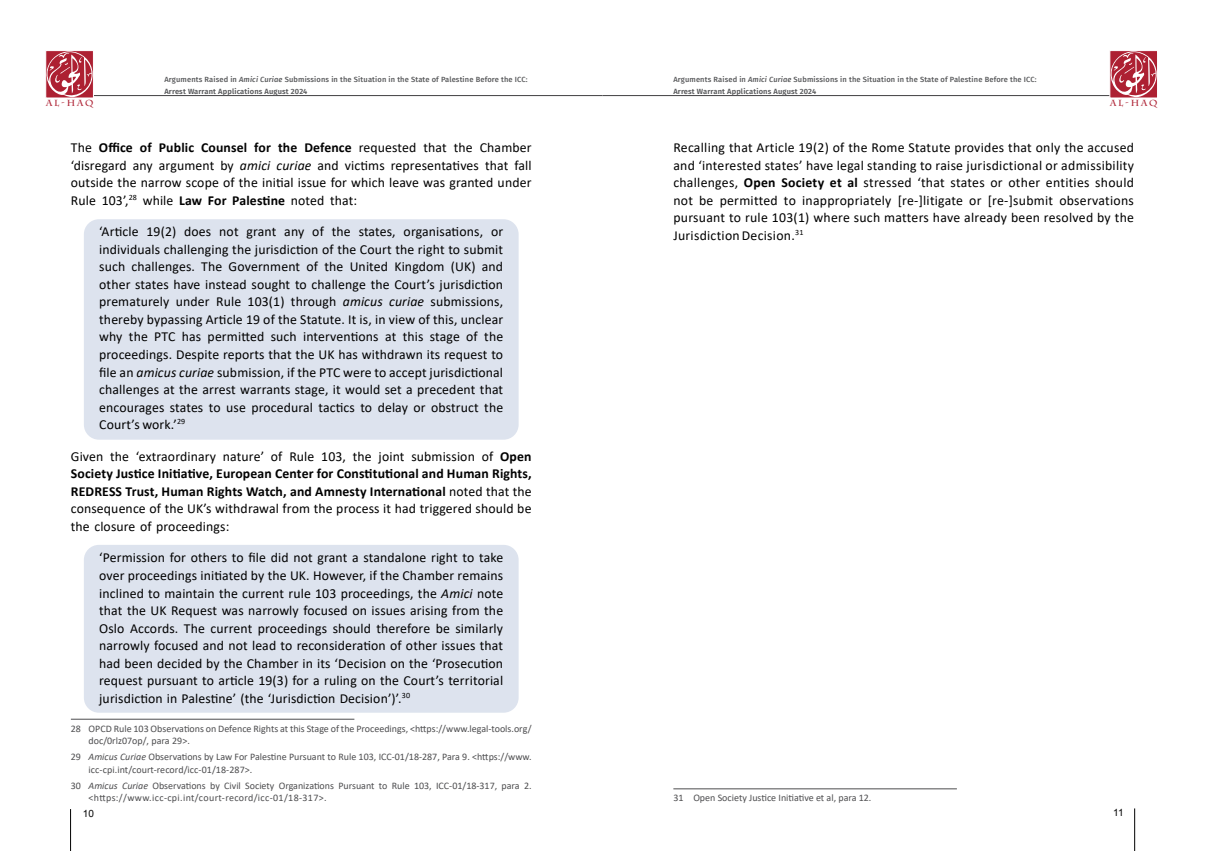
<style>
.page{position:relative;width:1205px;height:851px;background:#fff}
.page>*{position:absolute;margin:0;border:0;box-sizing:border-box;transform-origin:0 0}
.t1{font:13.75px/17.5px "Calibri";letter-spacing:.01em;color:#000;text-align:justify}
.t2{font:10px/12.5px "Calibri";color:#4d4d4f}
.t3{font:10px "Arial";color:#000}
.t4{font:700 8.75px "Charlemagne Std";letter-spacing:.2em;color:#ad2032}
.t5{font:500 7.5px/11.2px "Fira Sans";letter-spacing:.02em;color:#58595b}
.s1{font-style:italic}
.s2{font-weight:600}
.s3{font-weight:700}
</style>
<div class="page">
<hr style="left:602px;top:95px;width:517px;height:1px;background:#414042">
<hr style="left:85px;top:95px;width:517px;height:1px;background:#414042">
<div style="left:46px;top:50px;width:47px;height:48px;background:#fbf6f7"></div>
<svg style="left:46px;top:51px;width:47px;height:47px"></svg>
<div style="left:1110px;top:50px;width:47px;height:48px;background:#fbf6f7"></div>
<svg style="left:1109px;top:51px;width:48px;height:47px"></svg>
<hr style="left:1134px;top:808px;width:1px;height:42px;background:#000">
<hr style="left:70px;top:808px;width:1px;height:42px;background:#000">
<div style="left:84px;top:544px;width:435px;height:168px;background:#dde3ee;border-radius:15px"></div>
<div style="left:84px;top:219px;width:435px;height:220px;background:#dde3ee;border-radius:15px"></div>
<hr style="left:71px;top:718px;width:283px;height:1px;background:#4d4d4f">
<hr style="left:673px;top:788px;width:284px;height:1px;background:#4d4d4f">
<p class="t5" style="left:164px;top:74px;width:365px">Arguments Raised in <span class="s1">Amici Curiae</span> Submissions in the Situation in the State of Palestine Before the ICC:<br><span class="s2">Arrest Warrant Applications August 2024</span></p>
<p class="t5" style="left:673px;top:74px;width:365px">Arguments Raised in <span class="s1">Amici Curiae</span> Submissions in the Situation in the State of Palestine Before the ICC:<br><span class="s2">Arrest Warrant Applications August 2024</span></p>
<p class="t4" style="left:46px;top:98px;width:49px">AL-HAQ</p>
<p class="t4" style="left:1110px;top:98px;width:49px">AL-HAQ</p>
<p class="t1" style="left:71px;top:138px;width:462px">The <span class="s3">Office of Public Counsel for the Defence</span> requested that the Chamber ‘disregard any argument by <span class="s1">amici curiae</span> and victims representatives that fall outside the narrow scope of the initial issue for which leave was granted under Rule 103’,<sup>28</sup> while <span class="s3">Law For Palestine</span> noted that:</p>
<p class="t1" style="left:99px;top:223px;width:405px">‘Article 19(2) does not grant any of the states, organisations, or individuals challenging the jurisdiction of the Court the right to submit such challenges. The Government of the United Kingdom (UK) and other states have instead sought to challenge the Court’s jurisdiction prematurely under Rule 103(1) through <span class="s1">amicus curiae</span> submissions, thereby bypassing Article 19 of the Statute. It is, in view of this, unclear why the PTC has permitted such interventions at this stage of the proceedings. Despite reports that the UK has withdrawn its request to file an <span class="s1">amicus curiae</span> submission, if the PTC were to accept jurisdictional challenges at the arrest warrants stage, it would set a precedent that encourages states to use procedural tactics to delay or obstruct the Court’s work.’<sup>29</sup></p>
<p class="t1" style="left:71px;top:447px;width:462px">Given the ‘extraordinary nature’ of Rule 103, the joint submission of <span class="s3">Open Society Justice Initiative, European Center for Constitutional and Human Rights, REDRESS Trust, Human Rights Watch, and Amnesty International</span> noted that the consequence of the UK’s withdrawal from the process it had triggered should be the closure of proceedings:</p>
<p class="t1" style="left:99px;top:548px;width:405px">‘Permission for others to file did not grant a standalone right to take over proceedings initiated by the UK. However, if the Chamber remains inclined to maintain the current rule 103 proceedings, the <span class="s1">Amici</span> note that the UK Request was narrowly focused on issues arising from the Oslo Accords. The current proceedings should therefore be similarly narrowly focused and not lead to reconsideration of other issues that had been decided by the Chamber in its ‘Decision on the ‘Prosecution request pursuant to article 19(3) for a ruling on the Court’s territorial jurisdiction in Palestine’ (the ‘Jurisdiction Decision’)’.<sup>30</sup></p>
<p class="t2" style="left:89px;top:721px;width:444px;text-indent:-18px">28 OPCD Rule 103 Observations on Defence Rights at this Stage of the Proceedings, &lt;https://www.legal-tools.org/ doc/0rlz07op/, para 29&gt;.</p>
<p class="t2" style="left:89px;top:750px;width:444px;text-indent:-18px">29 <span class="s1">Amicus Curiae</span> Observations by Law For Palestine Pursuant to Rule 103, ICC-01/18-287, Para 9. &lt;https://www. icc-cpi.int/court-record/icc-01/18-287&gt;.</p>
<p class="t2" style="left:89px;top:778px;width:444px;text-indent:-18px">30 <span class="s1">Amicus Curiae</span> Observations by Civil Society Organizations Pursuant to Rule 103, ICC-01/18-317, para 2. &lt;https://www.icc-cpi.int/court-record/icc-01/18-317&gt;.</p>
<p class="t1" style="left:673px;top:138px;width:462px">Recalling that Article 19(2) of the Rome Statute provides that only the accused and ‘interested states’ have legal standing to raise jurisdictional or admissibility challenges, <span class="s3">Open Society et al</span> stressed ‘that states or other entities should not be permitted to inappropriately [re-]litigate or [re-]submit observations pursuant to rule 103(1) where such matters have already been resolved by the Jurisdiction Decision.<sup>31</sup></p>
<p class="t2" style="left:673px;top:791px;width:200px">31 Open Society Justice Initiative et al, para 12.</p>
<p class="t3" style="left:83px;top:806px;width:13px">10</p>
<p class="t3" style="left:1113px;top:805px;width:12px">11</p>
</div>
